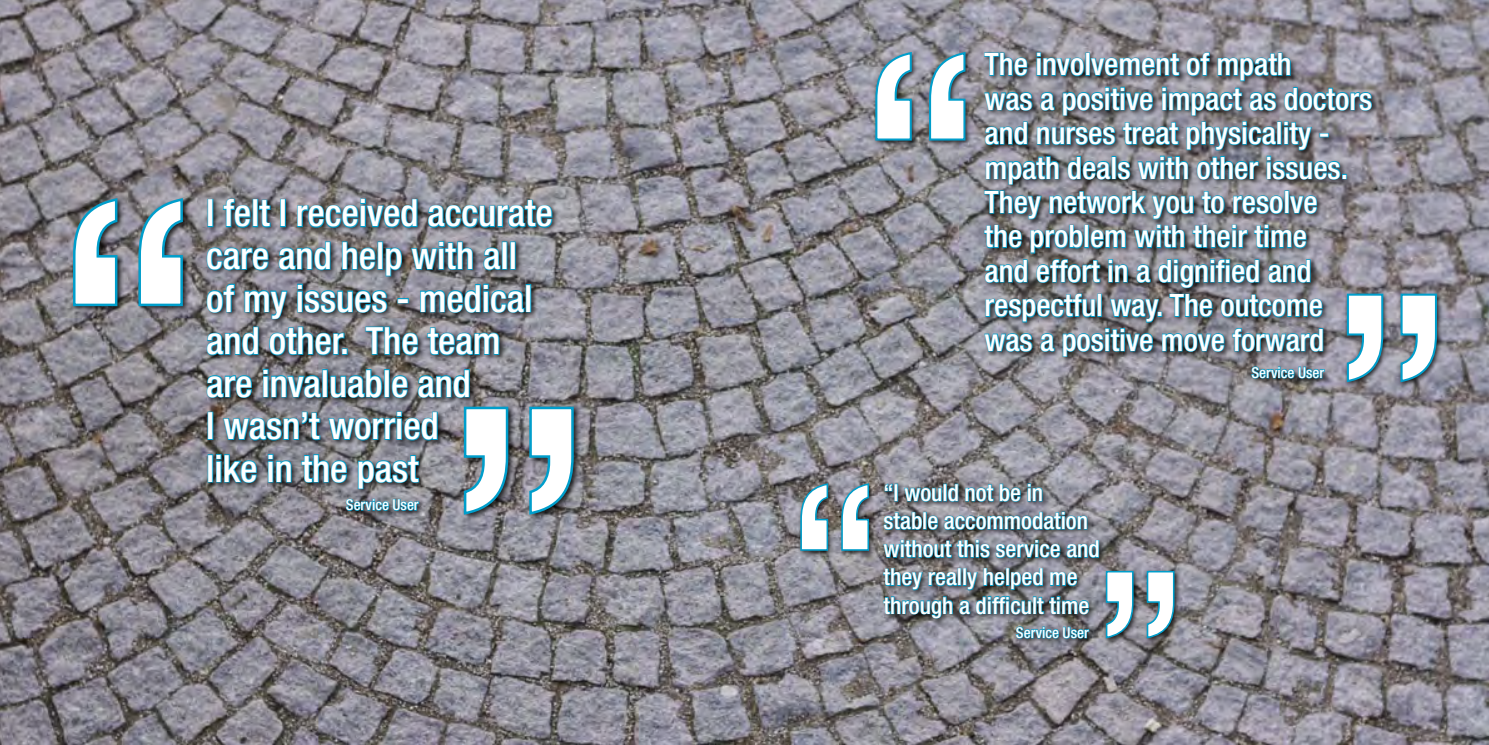
<style>
.page{position:relative;width:1489px;height:745px;background:#fff}
.page>*{position:absolute;margin:0;border:0;box-sizing:border-box;transform-origin:0 0}
.t1{font:500 condensed 367.5px "Helvetica Neue LT Std";color:#fff}
.t2{font:500 condensed 301.5px "Helvetica Neue LT Std";color:#fff}
.t3{font:500 condensed 229.75px "Helvetica Neue LT Std";color:#fff}
.t4{font:500 condensed 37.5px/42.5px "Helvetica Neue LT Std";color:#fff}
.t5{font:500 condensed 30.75px/34.4px "Helvetica Neue LT Std";color:#fff}
.t6{font:500 condensed 23.5px/28.1px "Helvetica Neue LT Std";color:#fff}
.t7{font:500 condensed 15px "Helvetica Neue LT Std";color:#fff}
</style>
<div class="page">
<img style="left:0;top:0;width:1488px;height:744px">
<div style="left:71px;top:196px;width:119px;height:116px;background:#000;opacity:.75"></div>
<svg style="left:72px;top:196px;width:112px;height:111px;background:#44545d"></svg>
<div style="left:797px;top:481px;width:78px;height:75px;background:#000;opacity:.75"></div>
<svg style="left:799px;top:482px;width:70px;height:69px;background:#44555c"></svg>
<div style="left:873px;top:51px;width:98px;height:96px;background:#000;opacity:.75"></div>
<svg style="left:874px;top:51px;width:92px;height:90px;background:#495c65"></svg>
<div style="left:206px;top:196px;width:352px;height:300px;background:#000;opacity:.75"></div>
<div style="left:207px;top:199px;width:6px;height:28px;border:2px solid #009ecb"></div>
<svg style="left:222px;top:198px;width:29px;height:30px"></svg>
<div style="left:252px;top:199px;width:6px;height:28px;border:2px solid #009ecb"></div>
<svg style="left:258px;top:199px;width:13px;height:29px"></svg>
<div style="left:280px;top:199px;width:6px;height:28px;border:2px solid #009ecb"></div>
<svg style="left:296px;top:198px;width:122px;height:30px;background:#457384"></svg>
<svg style="left:427px;top:199px;width:126px;height:29px;background:#477789"></svg>
<svg style="left:206px;top:247px;width:63px;height:24px;background:#366f83"></svg>
<svg style="left:278px;top:240px;width:53px;height:31px;background:#467586"></svg>
<svg style="left:341px;top:240px;width:35px;height:31px"></svg>
<div style="left:377px;top:241px;width:6px;height:28px;border:2px solid #009ecb"></div>
<svg style="left:385px;top:247px;width:18px;height:30px"></svg>
<svg style="left:410px;top:240px;width:63px;height:30px;background:#417486"></svg>
<svg style="left:482px;top:247px;width:19px;height:24px"></svg>
<div style="left:502px;top:241px;width:5px;height:28px;border:2px solid #009ecb"></div>
<div style="left:510px;top:241px;width:5px;height:28px;border:2px solid #009ecb"></div>
<div style="left:525px;top:284px;width:6px;height:28px;border:2px solid #009ecb"></div>
<img style="left:206px;top:283px;width:319px;height:73px">
<svg style="left:206px;top:374px;width:47px;height:24px"></svg>
<svg style="left:262px;top:368px;width:60px;height:30px;background:#427282"></svg>
<div style="left:322px;top:369px;width:6px;height:28px;border:2px solid #009ecb"></div>
<svg style="left:329px;top:368px;width:54px;height:30px;background:#3f7183"></svg>
<div style="left:384px;top:369px;width:5px;height:28px;border:2px solid #009ecb"></div>
<svg style="left:391px;top:374px;width:17px;height:24px"></svg>
<svg style="left:417px;top:368px;width:53px;height:30px;background:#3f7181"></svg>
<div style="left:207px;top:411px;width:6px;height:28px;border:2px solid #009ecb"></div>
<svg style="left:222px;top:410px;width:99px;height:31px;background:#467383"></svg>
<svg style="left:327px;top:410px;width:111px;height:31px;background:#447283"></svg>
<div style="left:208px;top:454px;width:5px;height:28px;border:2px solid #009ecb"></div>
<svg style="left:215px;top:453px;width:42px;height:30px"></svg>
<svg style="left:267px;top:453px;width:25px;height:30px"></svg>
<svg style="left:300px;top:453px;width:48px;height:30px"></svg>
<svg style="left:357px;top:454px;width:63px;height:35px;background:#436e7e"></svg>
<div style="left:1014px;top:625px;width:81px;height:19px;background:#000;opacity:.75"></div>
<div style="left:462px;top:405px;width:119px;height:116px;background:#000;opacity:.75"></div>
<svg style="left:462px;top:405px;width:113px;height:111px;background:#42535c"></svg>
<div style="left:1103px;top:569px;width:77px;height:76px;background:#000;opacity:.75"></div>
<img style="left:882px;top:479px;width:293px;height:163px">
<div style="left:1344px;top:292px;width:99px;height:96px;background:#000;opacity:.75"></div>
<div style="left:344px;top:497px;width:81px;height:19px;background:#000;opacity:.75"></div>
<svg style="left:346px;top:498px;width:73px;height:16px"></svg>
<div style="left:1249px;top:365px;width:81px;height:19px;background:#000;opacity:.75"></div>
<svg style="left:983px;top:29px;width:454px;height:354px;background:#697d89"></svg>
<h1 class="t1" style="left:50px;top:112px;width:158px">“</h1>
<p class="t4" style="left:206px;top:191px;width:348px">I felt I received accurate care and help with all of my issues - medical</p>
<p class="t4" style="left:206px;top:319px;width:296px">and other. The team are invaluable and<br>I wasn’t worried<br>like in the past</p>
<h1 class="t1" style="left:440px;top:320px;width:158px">”</h1>
<p class="t7" style="left:346px;top:495px;width:74px">Service User</p>
<h2 class="t2" style="left:856px;top:-18px;width:130px">“</h2>
<p class="t5" style="left:984px;top:47px;width:389px">The involvement of mpath<br>was a positive impact as doctors and nurses treat physicality - mpath deals with other issues.<br>They network you to resolve<br>the problem with their time<br>and effort in a dignified and respectful way. The outcome was a positive move forward</p>
<h2 class="t2" style="left:1327px;top:223px;width:130px">”</h2>
<p class="t7" style="left:1251px;top:363px;width:74px">Service User</p>
<h3 class="t3" style="left:785px;top:429px;width:99px">“</h3>
<p class="t6" style="left:883px;top:478px;width:218px">“I would not be in stable accommodation without this service and they really helped me through a difficult time</p>
<p class="t7" style="left:1015px;top:623px;width:74px">Service User</p>
<h3 class="t3" style="left:1091px;top:517px;width:99px">”</h3>
</div>
